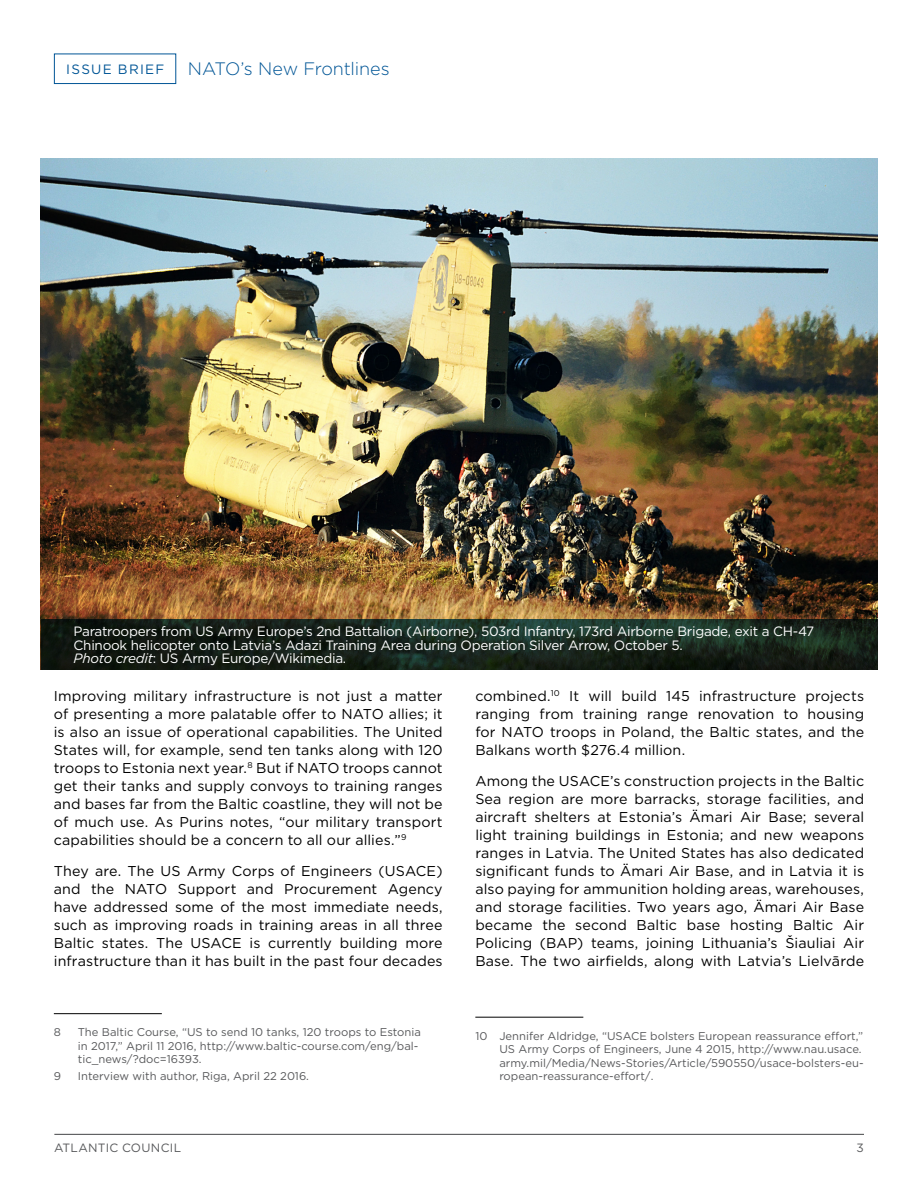
<style>
.page{position:relative;width:918px;height:1188px;background:#fff}
.page>*{position:absolute;margin:0;border:0;box-sizing:border-box;transform-origin:0 0}
.t1{font:300 18px "Gotham";letter-spacing:-.015em;color:#005596}
.t2{font:14.25px/18px "Gotham";letter-spacing:.01em;color:#000;text-align:justify}
.t3{font:13.5px/13.5px "Gotham";letter-spacing:-.02em;color:#fff}
.t4{font:13.5px "Gotham";letter-spacing:.095em;color:#005596}
.t5{font:12px "Gotham";letter-spacing:.02em;color:#58595b}
.t6{font:11.25px/13.5px "Gotham";color:#58595b}
.s1{font-style:italic}
</style>
<div class="page">
<hr style="left:54px;top:1134px;width:810px;height:1px;background:#58595b">
<div style="left:54px;top:54px;width:122px;height:30px;border:1px solid #005596"></div>
<hr style="left:54px;top:1013px;width:108px;height:1px;background:#000">
<hr style="left:475px;top:1017px;width:108px;height:1px;background:#000">
<img style="left:40px;top:159px;width:838px;height:511px">
<svg style="left:41px;top:620px;width:837px;height:50px;background:#16231a"></svg>
<p class="t4" style="left:66px;top:61px;width:100px">ISSUE BRIEF</p>
<p class="t1" style="left:188px;top:57px;width:203px">NATO’s New Frontlines</p>
<p class="t3" style="left:74px;top:625px;width:742px">Paratroopers from US Army Europe’s 2nd Battalion (Airborne), 503rd Infantry, 173rd Airborne Brigade, exit a CH-47<br>Chinook helicopter onto Latvia’s Adazi Training Area during Operation Silver Arrow, October 5.<br><span class="s1">Photo credit</span>: US Army Europe/Wikimedia.</p>
<p class="t2" style="left:54px;top:687px;width:390px">Improving military infrastructure is not just a matter of presenting a more palatable offer to NATO allies; it is also an issue of operational capabilities. The United States will, for example, send ten tanks along with 120 troops to Estonia next year.<sup>8</sup> But if NATO troops cannot get their tanks and supply convoys to training ranges and bases far from the Baltic coastline, they will not be of much use. As Purins notes, “our military transport capabilities should be a concern to all our allies.”<sup>9</sup></p>
<p class="t2" style="left:54px;top:862px;width:390px">They are. The US Army Corps of Engineers (USACE) and the NATO Support and Procurement Agency have addressed some of the most immediate needs, such as improving roads in training areas in all three Baltic states. The USACE is currently building more infrastructure than it has built in the past four decades</p>
<p class="t6" style="left:54px;top:1025px;width:9px">8</p>
<p class="t6" style="left:78px;top:1025px;width:345px">The Baltic Course, “US to send 10 tanks, 120 troops to Estonia in 2017,” April 11 2016, http://www.baltic-course.com/eng/bal&shy;tic_news/?doc=16393.</p>
<p class="t6" style="left:54px;top:1069px;width:9px">9</p>
<p class="t6" style="left:78px;top:1069px;width:233px">Interview with author, Riga, April 22 2016.</p>
<p class="t2" style="left:475px;top:687px;width:390px">combined.<sup>10</sup> It will build 145 infrastructure projects ranging from training range renovation to housing for NATO troops in Poland, the Baltic states, and the Balkans worth $276.4 million.</p>
<p class="t2" style="left:475px;top:772px;width:390px">Among the USACE’s construction projects in the Baltic Sea region are more barracks, storage facilities, and aircraft shelters at Estonia’s Ämari Air Base; several light training buildings in Estonia; and new weapons ranges in Latvia. The United States has also dedicated significant funds to Ämari Air Base, and in Latvia it is also paying for ammunition holding areas, warehouses, and storage facilities. Two years ago, Ämari Air Base became the second Baltic base hosting Baltic Air Policing (BAP) teams, joining Lithuania’s Šiauliai Air Base. The two airfields, along with Latvia’s Lielvārde</p>
<p class="t6" style="left:499px;top:1029px;width:366px;text-indent:-24px">10 Jennifer Aldridge, “USACE bolsters European reassurance effort,” US Army Corps of Engineers, June 4 2015, http://www.nau.usace. army.mil/Media/News-Stories/Article/590550/usace-bolsters-eu&shy;ropean-reassurance-effort/.</p>
<p class="t5" style="left:54px;top:1140px;width:129px">ATLANTIC COUNCIL</p>
<p class="t5" style="left:857px;top:1140px;width:9px">3</p>
</div>
